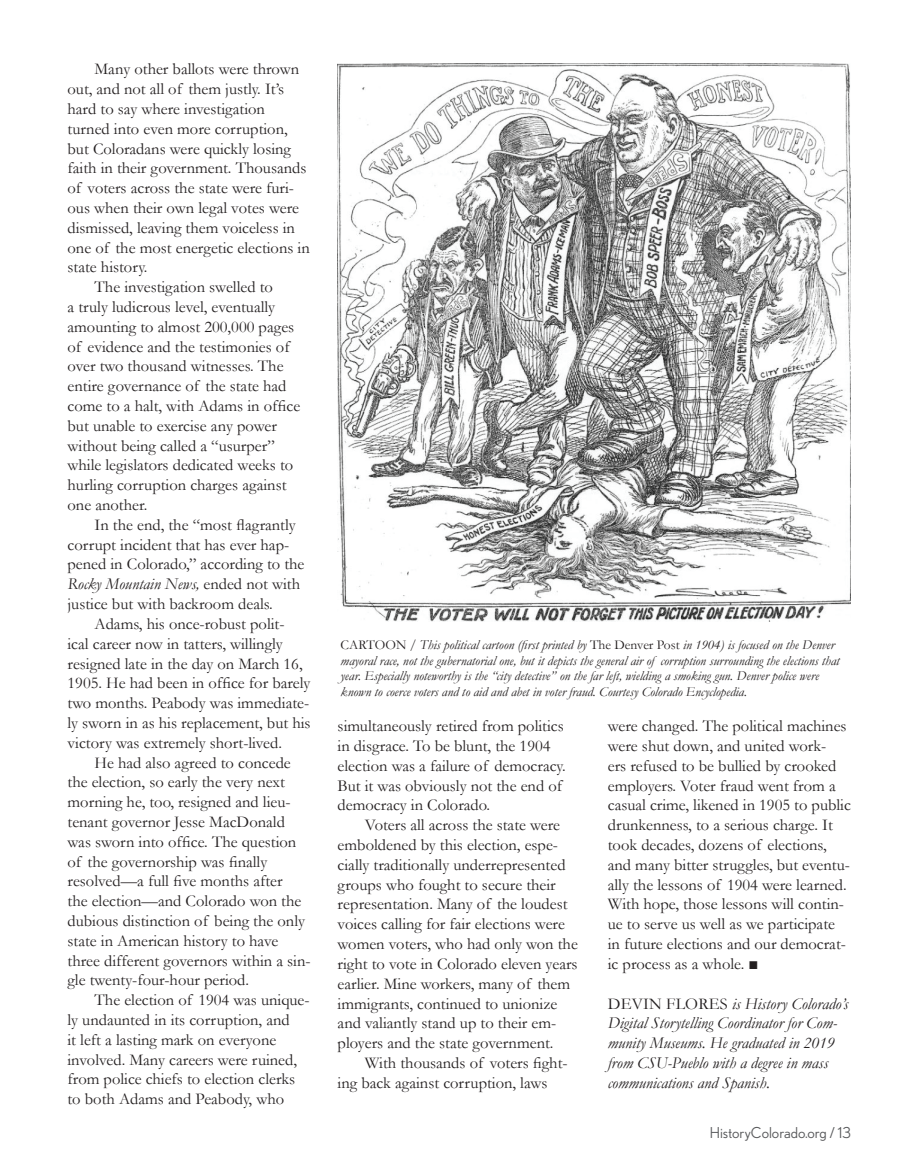
<style>
.page{position:relative;width:905px;height:1175px;background:#fff}
.page>*{position:absolute;margin:0;border:0;box-sizing:border-box;transform-origin:0 0}
.t1{font:16.5px/19.8px "Garamond";color:#231f20}
.t2{font:italic 16.5px/19.8px "Garamond";color:#231f20}
.t3{font:15px "Nobel";color:#57585a}
.t4{font:italic 13.5px/15.5px "Garamond";color:#231f20}
.s1{font-style:normal}
</style>
<div class="page">
<img style="left:338px;top:63px;width:512px;height:558px">
<p class="t1" style="left:94px;top:59px;width:206px">Many other ballots were thrown</p>
<p class="t1" style="left:68px;top:79px;width:218px">out, and not all of them justly. It’s</p>
<p class="t1" style="left:68px;top:98px;width:199px">hard to say where investigation</p>
<p class="t1" style="left:68px;top:118px;width:222px">turned into even more corruption,</p>
<p class="t1" style="left:68px;top:138px;width:225px">but Coloradans were quickly losing</p>
<p class="t1" style="left:68px;top:158px;width:240px">faith in their government. Thousands</p>
<p class="t1" style="left:68px;top:178px;width:228px">of voters across the state were furi-</p>
<p class="t1" style="left:68px;top:197px;width:233px">ous when their own legal votes were</p>
<p class="t1" style="left:68px;top:217px;width:229px">dismissed, leaving them voiceless in</p>
<p class="t1" style="left:68px;top:237px;width:244px">one of the most energetic elections in</p>
<p class="t1" style="left:68px;top:257px;width:81px">state history.</p>
<p class="t1" style="left:94px;top:277px;width:180px">The investigation swelled to</p>
<p class="t1" style="left:68px;top:296px;width:209px">a truly ludicrous level, eventually</p>
<p class="t1" style="left:68px;top:316px;width:228px">amounting to almost 200,000 pages</p>
<p class="t1" style="left:68px;top:336px;width:224px">of evidence and the testimonies of</p>
<p class="t1" style="left:68px;top:356px;width:217px">over two thousand witnesses. The</p>
<p class="t1" style="left:68px;top:376px;width:220px">entire governance of the state had</p>
<p class="t1" style="left:68px;top:395px;width:234px">come to a halt, with Adams in office</p>
<p class="t1" style="left:68px;top:415px;width:211px">but unable to exercise any power</p>
<p class="t1" style="left:68px;top:435px;width:209px">without being called a “usurper”</p>
<p class="t1" style="left:68px;top:455px;width:227px">while legislators dedicated weeks to</p>
<p class="t1" style="left:68px;top:475px;width:220px">hurling corruption charges against</p>
<p class="t1" style="left:68px;top:494px;width:81px">one another.</p>
<p class="t1" style="left:94px;top:514px;width:203px">In the end, the “most flagrantly</p>
<p class="t1" style="left:68px;top:534px;width:223px">corrupt incident that has ever hap-</p>
<p class="t1" style="left:68px;top:554px;width:238px">pened in Colorado,” according to the</p>
<p class="t2" style="left:68px;top:574px;width:234px">Rocky Mountain News, <span class="s1">ended not with</span></p>
<p class="t1" style="left:68px;top:593px;width:207px">justice but with backroom deals.</p>
<p class="t1" style="left:94px;top:613px;width:191px">Adams, his once-robust polit-</p>
<p class="t1" style="left:67px;top:633px;width:217px">ical career now in tatters, willingly</p>
<p class="t1" style="left:67px;top:653px;width:237px">resigned late in the day on March 16,</p>
<p class="t1" style="left:67px;top:673px;width:244px">1905. He had been in office for barely</p>
<p class="t1" style="left:67px;top:692px;width:243px">two months. Peabody was immediate-</p>
<p class="t1" style="left:67px;top:712px;width:244px">ly sworn in as his replacement, but his</p>
<p class="t1" style="left:67px;top:732px;width:216px">victory was extremely short-lived.</p>
<p class="t1" style="left:94px;top:752px;width:198px">He had also agreed to concede</p>
<p class="t1" style="left:67px;top:772px;width:219px">the election, so early the very next</p>
<p class="t1" style="left:67px;top:791px;width:224px">morning he, too, resigned and lieu-</p>
<p class="t1" style="left:67px;top:811px;width:219px">tenant governor Jesse MacDonald</p>
<p class="t1" style="left:67px;top:831px;width:230px">was sworn into office. The question</p>
<p class="t1" style="left:67px;top:851px;width:201px">of the governorship was finally</p>
<p class="t1" style="left:67px;top:871px;width:217px">resolved—a full five months after</p>
<p class="t1" style="left:67px;top:890px;width:235px">the election—and Colorado won the</p>
<p class="t1" style="left:67px;top:910px;width:239px">dubious distinction of being the only</p>
<p class="t1" style="left:67px;top:930px;width:212px">state in American history to have</p>
<p class="t1" style="left:67px;top:950px;width:244px">three different governors within a sin-</p>
<p class="t1" style="left:67px;top:970px;width:183px">gle twenty-four-hour period.</p>
<p class="t1" style="left:94px;top:989px;width:216px">The election of 1904 was unique-</p>
<p class="t1" style="left:67px;top:1009px;width:224px">ly undaunted in its corruption, and</p>
<p class="t1" style="left:67px;top:1029px;width:210px">it left a lasting mark on everyone</p>
<p class="t1" style="left:67px;top:1049px;width:231px">involved. Many careers were ruined,</p>
<p class="t1" style="left:67px;top:1069px;width:229px">from police chiefs to election clerks</p>
<p class="t1" style="left:67px;top:1088px;width:218px">to both Adams and Peabody, who</p>
<p class="t4" style="left:340px;top:637px;width:500px"><span class="s1">CARTOON /</span> This political cartoon (first printed by <span class="s1">The Denver Post</span> in 1904) is focused on the Denver mayoral race, not the gubernatorial one, but it depicts the general air of corruption surrounding the elections that year. Especially noteworthy is the “city detective” on the far left, wielding a smoking gun. Denver police were known to coerce voters and to aid and abet in voter fraud. Courtesy Colorado Encyclopedia.</p>
<p class="t1" style="left:337px;top:715px;width:229px">simultaneously retired from politics in disgrace. To be blunt, the 1904 election was a failure of democracy.<br>But it was obviously not the end of democracy in Colorado.</p>
<p class="t1" style="left:337px;top:814px;width:242px;text-indent:27px">Voters all across the state were emboldened by this election, espe&shy;cially traditionally underrepresented groups who fought to secure their representation. Many of the loudest voices calling for fair elections were women voters, who had only won the right to vote in Colorado eleven years earlier. Mine workers, many of them immigrants, continued to unionize and valiantly stand up to their em&shy;ployers and the state government.</p>
<p class="t1" style="left:337px;top:1052px;width:231px;text-indent:27px">With thousands of voters fight&shy;ing back against corruption, laws</p>
<p class="t1" style="left:607px;top:715px;width:245px">were changed. The political machines were shut down, and united work-<br>ers refused to be bullied by crooked employers. Voter fraud went from a casual crime, likened in 1905 to public drunkenness, to a serious charge. It took decades, dozens of elections, and many bitter struggles, but eventu&shy;ally the lessons of 1904 were learned.<br>With hope, those lessons will contin&shy;ue to serve us well as we participate in future elections and our democrat&shy;ic process as a whole. ■</p>
<p class="t2" style="left:607px;top:993px;width:242px"><span class="s1">DEVIN FLORES</span> is History Colorado’s Digital Storytelling Coordinator for Com&shy;munity Museums. He graduated in 2019 from CSU-Pueblo with a degree in mass communications and Spanish.</p>
<p class="t3" style="left:709px;top:1123px;width:143px">HistoryColorado.org / 13</p>
</div>
